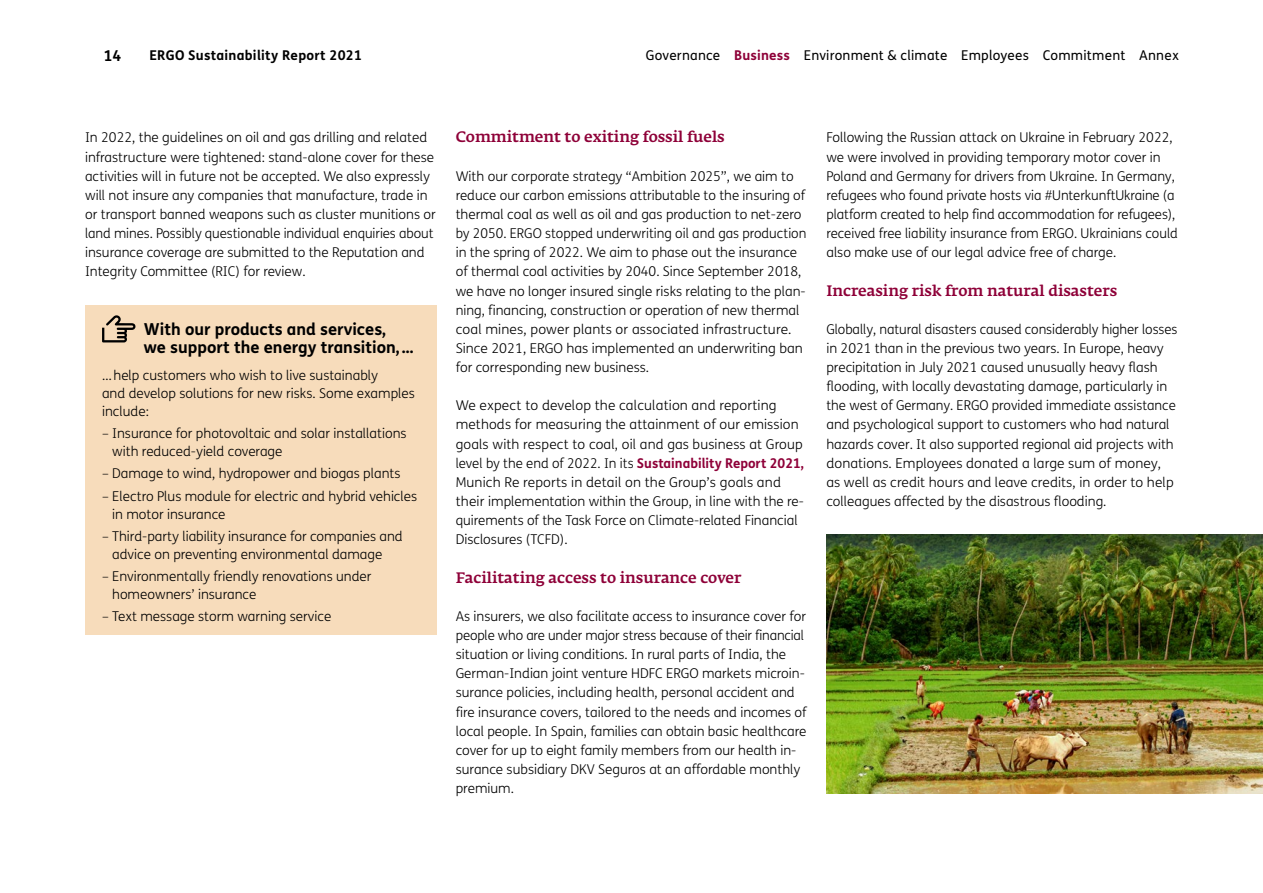
<style>
.page{position:relative;width:1263px;height:893px;background:#fff}
.page>*{position:absolute;margin:0;border:0;box-sizing:border-box;transform-origin:0 0}
.t1{font:700 16.5px/18px "FS Me";color:#000}
.t2{font:500 15px "Fedra Serif A Pro";color:#8e0038}
.t3{font:700 15px "FS Me";color:#000}
.t4{font:300 13.5px/19.2px "FS Me";color:#000}
.t5{font:13.5px "FS Me";letter-spacing:.015em;color:#000}
.t6{font:700 13.5px "FS Me";letter-spacing:.02em;color:#000}
.s1{font-weight:700;color:#8e0038}
</style>
<div class="page">
<div style="left:85px;top:305px;width:352px;height:329px;background:#f7dcbb"></div>
<svg style="left:102px;top:315px;width:33px;height:27px"></svg>
<img style="left:826px;top:535px;width:437px;height:258px">
<p class="t3" style="left:104px;top:44px;width:19px">14</p>
<p class="t6" style="left:149px;top:44px;width:214px">ERGO Sustainability Report 2021</p>
<p class="t5" style="left:646px;top:45px;width:535px">Governance <span class="s1">Business</span> Environment &amp; climate Employees Commitment Annex</p>
<p class="t4" style="left:85px;top:128px;width:352px">In 2022, the guidelines on oil and gas drilling and related infrastructure were tightened: stand-alone cover for these activities will in future not be accepted. We also expressly will not insure any companies that manufacture, trade in or transport banned weapons such as cluster munitions or land mines. Possibly questionable individual enquiries about insurance coverage are submitted to the Reputation and Integrity Committee (RIC) for review.</p>
<p class="t2" style="left:456px;top:128px;width:271px">Commitment to exiting fossil fuels</p>
<p class="t4" style="left:456px;top:166px;width:352px">With our corporate strategy “Ambition 2025”, we aim to reduce our carbon emissions attributable to the insuring of thermal coal as well as oil and gas production to net-zero by 2050. ERGO stopped underwriting oil and gas production in the spring of 2022. We aim to phase out the insurance of thermal coal activities by 2040. Since September 2018, we have no longer insured single risks relating to the plan&shy;ning, financing, construction or operation of new thermal coal mines, power plants or associated infrastructure.<br>Since 2021, ERGO has implemented an underwriting ban for corresponding new business.</p>
<p class="t4" style="left:456px;top:396px;width:350px">We expect to develop the calculation and reporting methods for measuring the attainment of our emission goals with respect to coal, oil and gas business at Group level by the end of 2022. In its <span class="s1">Sustainability Report 2021, </span>Munich Re reports in detail on the Group’s goals and their implementation within the Group, in line with the re&shy;quirements of the Task Force on Climate-related Financial Disclosures (TCFD).</p>
<p class="t2" style="left:456px;top:569px;width:287px">Facilitating access to insurance cover</p>
<p class="t4" style="left:456px;top:606px;width:352px">As insurers, we also facilitate access to insurance cover for people who are under major stress because of their financial situation or living conditions. In rural parts of India, the German-Indian joint venture HDFC ERGO markets microin&shy;surance policies, including health, personal accident and fire insurance covers, tailored to the needs and incomes of local people. In Spain, families can obtain basic healthcare cover for up to eight family members from our health in&shy;surance subsidiary DKV Seguros at an affordable monthly premium.</p>
<p class="t1" style="left:144px;top:319px;width:271px">With our products and services,<br>we support the energy transition,…</p>
<p class="t4" style="left:102px;top:366px;width:314px;line-height:18px">…help customers who wish to live sustainably<br>and develop solutions for new risks. Some examples include:</p>
<p class="t4" style="left:112px;top:424px;width:296px;line-height:18px;text-indent:-10px">– Insurance for photovoltaic and solar installations with reduced-yield coverage</p>
<p class="t4" style="left:102px;top:464px;width:300px">– Damage to wind, hydropower and biogas plants</p>
<p class="t4" style="left:112px;top:486px;width:306px;line-height:18px;text-indent:-10px">– Electro Plus module for electric and hybrid vehicles in motor insurance</p>
<p class="t4" style="left:112px;top:527px;width:292px;line-height:18px;text-indent:-10px">– Third-party liability insurance for companies and advice on preventing environmental damage</p>
<p class="t4" style="left:112px;top:567px;width:261px;line-height:18px;text-indent:-10px">– Environmentally friendly renovations under homeowners’ insurance</p>
<p class="t4" style="left:102px;top:607px;width:231px">– Text message storm warning service</p>
<p class="t4" style="left:826px;top:128px;width:353px">Following the Russian attack on Ukraine in February 2022, we were involved in providing temporary motor cover in Poland and Germany for drivers from Ukraine. In Germany, refugees who found private hosts via #UnterkunftUkraine (a platform created to help find accommodation for refugees), received free liability insurance from ERGO. Ukrainians could also make use of our legal advice free of charge.</p>
<p class="t2" style="left:826px;top:282px;width:292px">Increasing risk from natural disasters</p>
<p class="t4" style="left:826px;top:319px;width:353px">Globally, natural disasters caused considerably higher losses in 2021 than in the previous two years. In Europe, heavy precipitation in July 2021 caused unusually heavy flash flooding, with locally devastating damage, particularly in the west of Germany. ERGO provided immediate assistance and psychological support to customers who had natural hazards cover. It also supported regional aid projects with donations. Employees donated a large sum of money, as well as credit hours and leave credits, in order to help colleagues affected by the disastrous flooding.</p>
</div>
